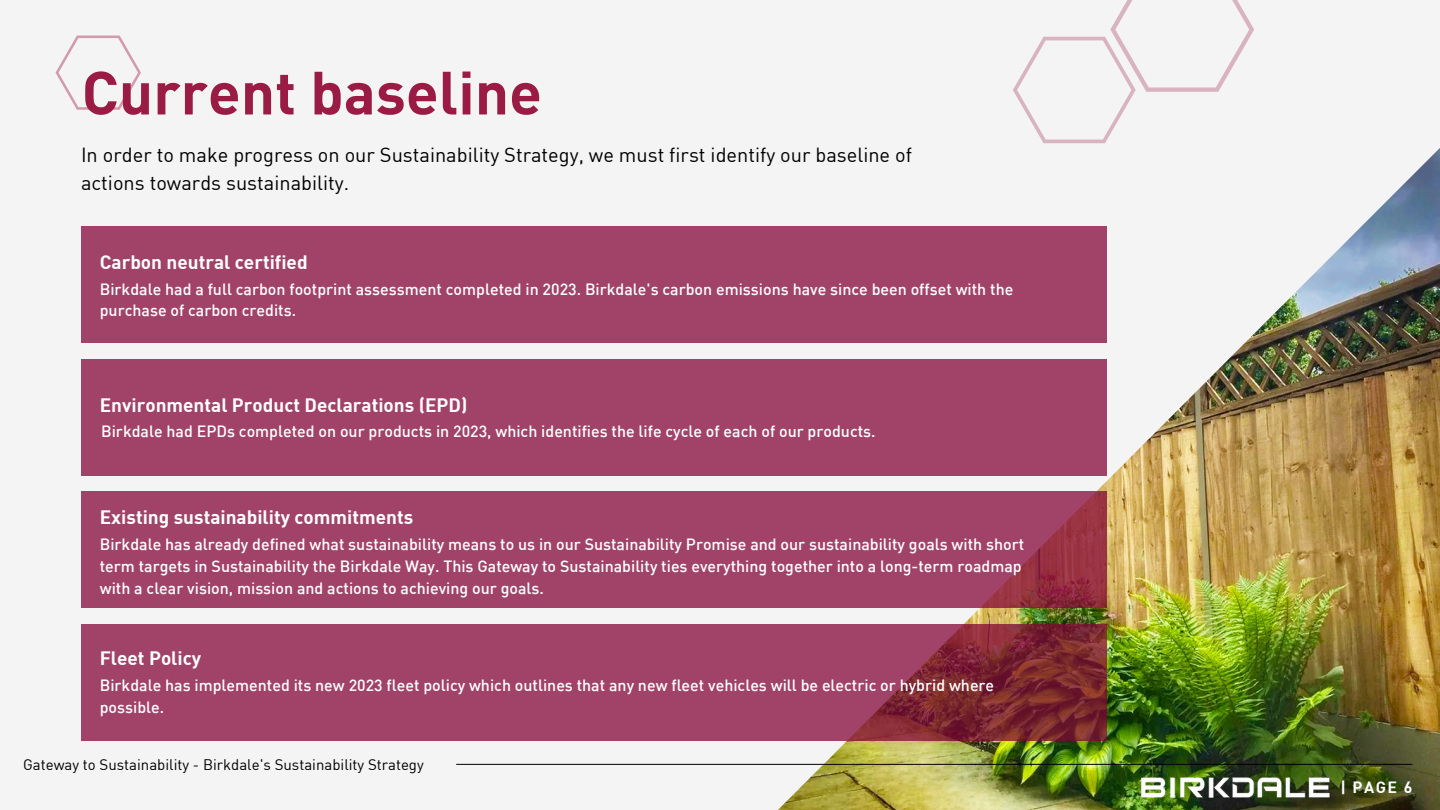
<style>
.page{position:relative;width:1440px;height:810px;background:#f4f4f4}
.page>*{position:absolute;margin:0;border:0;box-sizing:border-box;transform-origin:0 0}
.t1{font:700 60px "DIN";color:#9a1b44}
.t2{font:20px/27.8px "DIN";color:#000}
.t3{font:700 19px "DIN";color:#fff}
.t4{font:500 16px/21.8px "DIN";color:#fff}
.t5{font:700 16px "DIN";color:#fff}
.t6{font:15px "DIN";color:#000}
</style>
<div class="page">
<div style="left:81px;top:226px;width:1026px;height:116px;background:#a14368"></div>
<div style="left:81px;top:359px;width:1026px;height:116px;background:#a14368"></div>
<img style="left:778px;top:148px;width:662px;height:662px">
<div style="left:81px;top:492px;width:1026px;height:116px;background:#a14368"></div>
<svg style="left:56px;top:36px;width:85px;height:74px"></svg>
<svg style="left:1013px;top:0;width:241px;height:143px"></svg>
<hr style="left:457px;top:764px;width:955px;height:1px;background:#000">
<img style="left:1135px;top:772px;width:198px;height:30px">
<svg style="left:81px;top:624px;width:1026px;height:117px;background:#993d5d"></svg>
<p class="t1" style="left:82px;top:54px;width:462px">Current baseline</p>
<p class="t2" style="left:81px;top:140px;width:833px">In order to make progress on our Sustainability Strategy, we must first identify our baseline of actions towards sustainability.</p>
<p class="t3" style="left:100px;top:249px;width:209px">Carbon neutral certified</p>
<p class="t4" style="left:100px;top:277px;width:915px">Birkdale had a full carbon footprint assessment completed in 2023. Birkdale's carbon emissions have since been offset with the purchase of carbon credits.</p>
<p class="t3" style="left:100px;top:392px;width:369px">Environmental Product Declarations (EPD)</p>
<p class="t4" style="left:101px;top:420px;width:776px">Birkdale had EPDs completed on our products in 2023, which identifies the life cycle of each of our products.</p>
<p class="t3" style="left:100px;top:505px;width:315px">Existing sustainability commitments</p>
<p class="t4" style="left:100px;top:533px;width:926px">Birkdale has already defined what sustainability means to us in our Sustainability Promise and our sustainability goals with short term targets in Sustainability the Birkdale Way. This Gateway to Sustainability ties everything together into a long-term roadmap with a clear vision, mission and actions to achieving our goals.</p>
<p class="t3" style="left:100px;top:646px;width:103px">Fleet Policy</p>
<p class="t4" style="left:100px;top:674px;width:896px">Birkdale has implemented its new 2023 fleet policy which outlines that any new fleet vehicles will be electric or hybrid where possible.</p>
<p class="t6" style="left:23px;top:755px;width:402px">Gateway to Sustainability - Birkdale's Sustainability Strategy</p>
<p class="t5" style="left:1340px;top:777px;width:74px">| PAGE 6</p>
</div>
